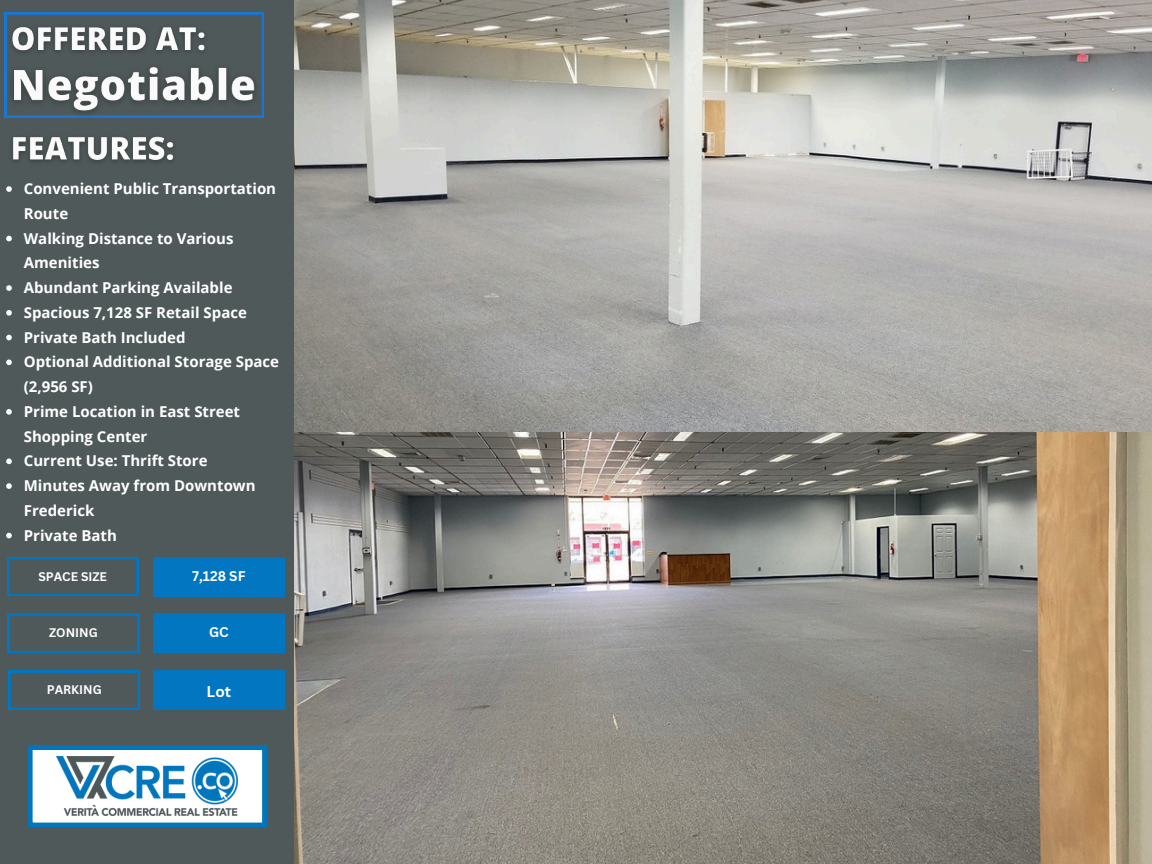
<style>
.page{position:relative;width:1152px;height:864px;background:#fff}
.page>*{position:absolute;margin:0;border:0;box-sizing:border-box;transform-origin:0 0}
.t1{font:700 15.15px "Canva Sans";color:#fff}
.t2{font:700 15px/24.8px "Open Sans";color:#fff}
.t3{font:700 13.65px "Canva Sans";color:#fff}
.t4{font:700 12.15px "Canva Sans";color:#fff}
</style>
<div class="page">
<div style="left:0;top:0;width:295px;height:863px;background:#4f5959"></div>
<div style="left:153px;top:557px;width:132px;height:39px;background:#0276c1"></div>
<svg style="left:8px;top:614px;width:131px;height:39px"></svg>
<svg style="left:9px;top:671px;width:131px;height:39px"></svg>
<div style="left:153px;top:614px;width:132px;height:39px;background:#0276c1"></div>
<div style="left:153px;top:671px;width:132px;height:39px;background:#0276c1"></div>
<svg style="left:7px;top:557px;width:131px;height:39px"></svg>
<svg style="left:5px;top:13px;width:259px;height:41px"></svg>
<img style="left:295px;top:0;width:857px;height:864px">
<svg style="left:6px;top:186px;width:6px;height:6px"></svg>
<svg style="left:6px;top:236px;width:6px;height:5px"></svg>
<svg style="left:6px;top:285px;width:6px;height:6px"></svg>
<svg style="left:6px;top:310px;width:6px;height:6px"></svg>
<svg style="left:6px;top:335px;width:6px;height:5px"></svg>
<svg style="left:6px;top:360px;width:6px;height:5px"></svg>
<svg style="left:6px;top:409px;width:6px;height:6px"></svg>
<svg style="left:6px;top:459px;width:6px;height:5px"></svg>
<svg style="left:6px;top:483px;width:6px;height:6px"></svg>
<svg style="left:6px;top:533px;width:6px;height:5px"></svg>
<img style="left:13px;top:136px;width:161px;height:26px">
<img style="left:4px;top:16px;width:209px;height:38px">
<img style="left:4px;top:54px;width:260px;height:64px">
<svg style="left:28px;top:746px;width:239px;height:81px;background:#aed2e9"></svg>
<img style="left:57px;top:757px;width:181px;height:59px">
<p class="t2" style="left:24px;top:176px;width:257px">Convenient Public Transportation<br>Route<br>Walking Distance to Various<br>Amenities<br>Abundant Parking Available<br>Spacious 7,128 SF Retail Space<br>Private Bath Included<br>Optional Additional Storage Space (2,956 SF)<br>Prime Location in East Street<br>Shopping Center<br>Current Use: Thrift Store<br>Minutes Away from Downtown<br>Frederick<br>Private Bath</p>
<p class="t4" style="left:39px;top:569px;width:70px">SPACE SIZE</p>
<p class="t3" style="left:192px;top:568px;width:55px">7,128 SF</p>
<p class="t4" style="left:49px;top:626px;width:50px">ZONING</p>
<p class="t3" style="left:209px;top:624px;width:21px">GC</p>
<p class="t4" style="left:47px;top:683px;width:56px">PARKING</p>
<p class="t1" style="left:207px;top:682px;width:26px">Lot</p>
</div>
